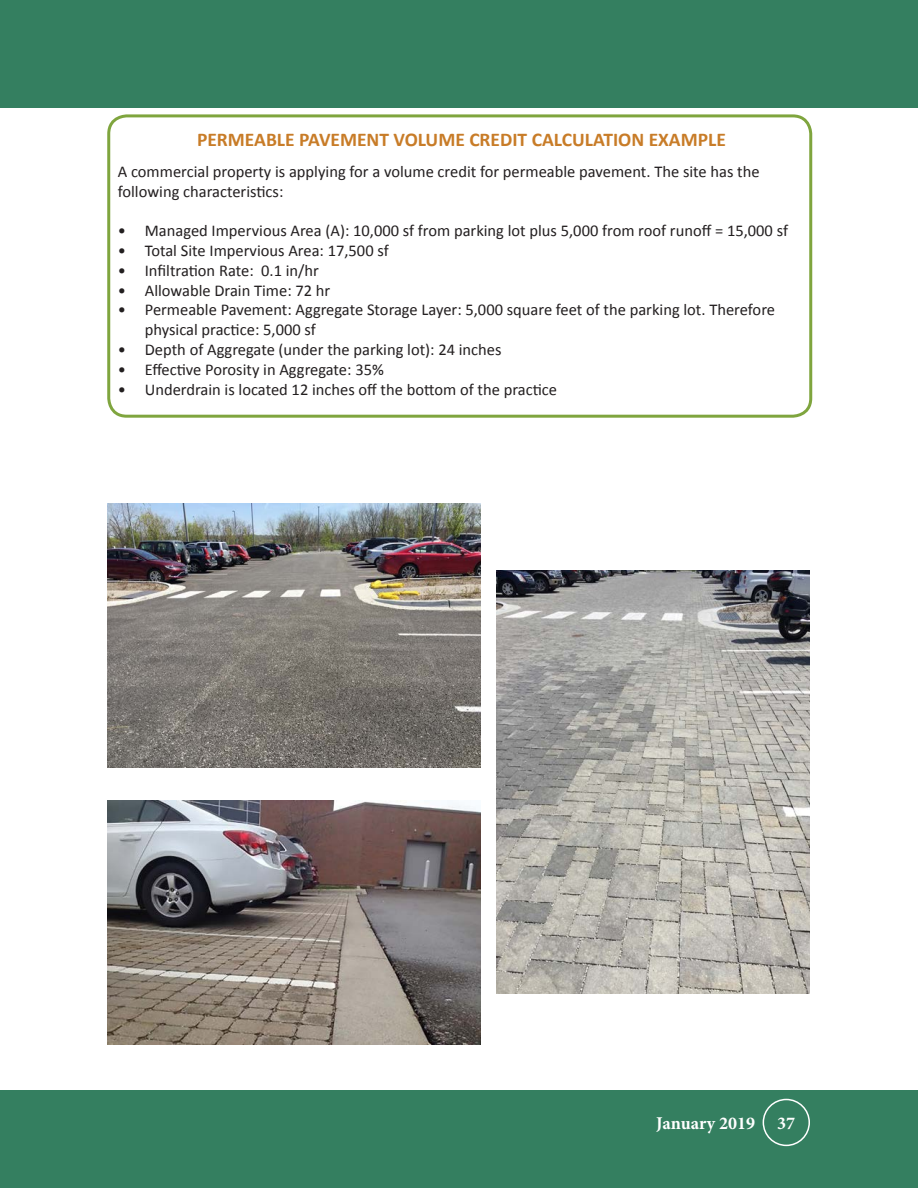
<style>
.page{position:relative;width:918px;height:1188px;background:#fff}
.page>*{position:absolute;margin:0;border:0;box-sizing:border-box;transform-origin:0 0}
.t1{font:700 19.5px "Calibri";color:#c87c28}
.t2{font:700 18px "Minion Pro";color:#fff}
.t3{font:16.5px/19.8px "Calibri";color:#231f20}
</style>
<div class="page">
<div style="left:0;top:1091px;width:918px;height:97px;background:#347f60"></div>
<div style="left:0;top:0;width:918px;height:108px;background:#347f60"></div>
<div style="left:763px;top:1099px;width:47px;height:47px;border:2px solid #fff;border-radius:50%"></div>
<div style="left:107px;top:114px;width:705px;height:304px;border:3px solid #7fa53e;border-radius:18px"></div>
<img style="left:107px;top:503px;width:374px;height:265px">
<img style="left:497px;top:570px;width:312px;height:423px">
<img style="left:107px;top:800px;width:374px;height:245px">
<p class="t1" style="left:197px;top:127px;width:530px">PERMEABLE PAVEMENT VOLUME CREDIT CALCULATION EXAMPLE</p>
<p class="t3" style="left:118px;top:162px;width:643px">A commercial property is applying for a volume credit for permeable pavement. The site has the following characteristics:</p>
<p class="t3" style="left:118px;top:221px;width:672px">• Managed Impervious Area (A): 10,000 sf from parking lot plus 5,000 from roof runoff = 15,000 sf</p>
<p class="t3" style="left:118px;top:241px;width:272px">• Total Site Impervious Area: 17,500 sf</p>
<p class="t3" style="left:118px;top:261px;width:203px">• Infiltration Rate: 0.1 in/hr</p>
<p class="t3" style="left:118px;top:280px;width:214px">• Allowable Drain Time: 72 hr</p>
<p class="t3" style="left:145px;top:300px;width:632px;text-indent:-27px">• Permeable Pavement: Aggregate Storage Layer: 5,000 square feet of the parking lot. Therefore physical practice: 5,000 sf</p>
<p class="t3" style="left:118px;top:340px;width:385px">• Depth of Aggregate (under the parking lot): 24 inches</p>
<p class="t3" style="left:118px;top:360px;width:268px">• Effective Porosity in Aggregate: 35%</p>
<p class="t3" style="left:118px;top:379px;width:441px">• Underdrain is located 12 inches off the bottom of the practice</p>
<p class="t2" style="left:656px;top:1110px;width:141px">January 2019 37</p>
</div>
